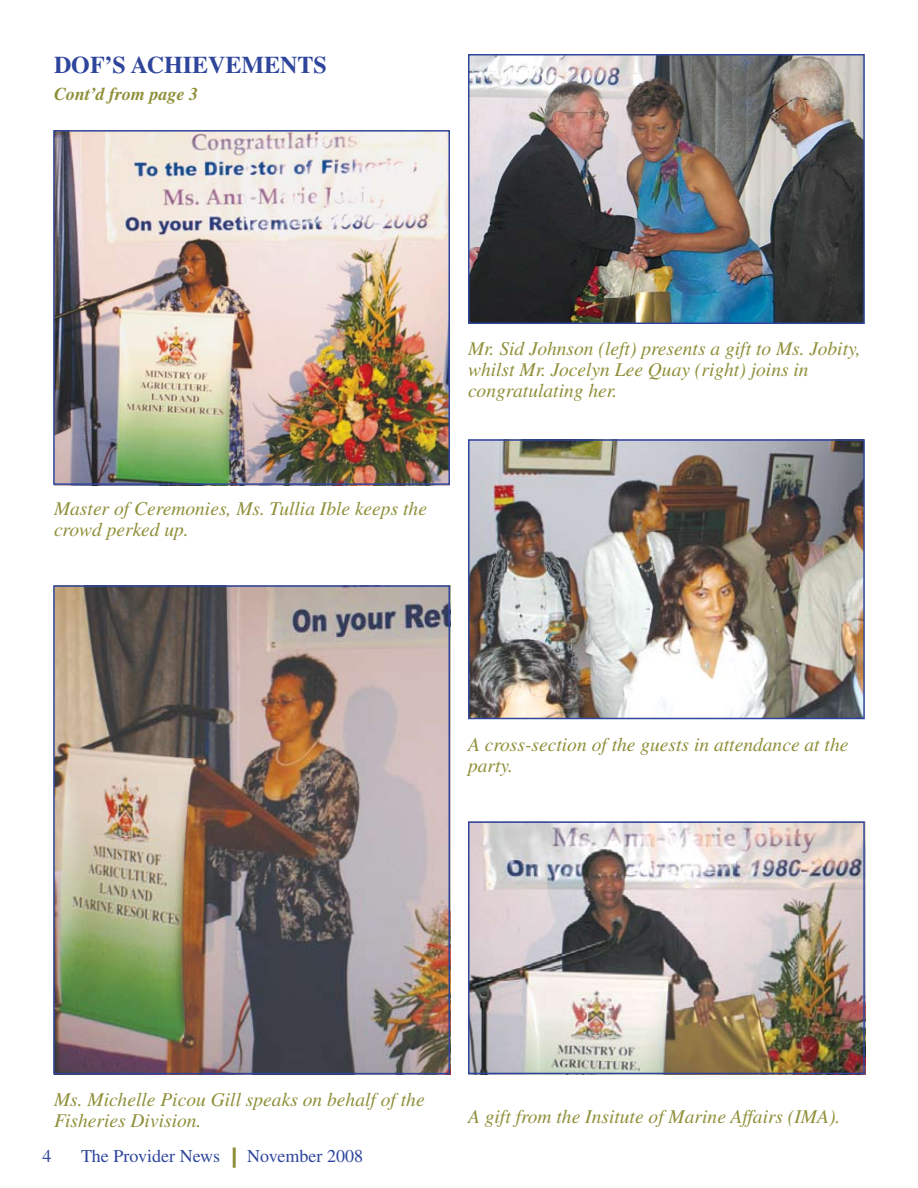
<style>
.page{position:relative;width:918px;height:1188px;background:#fff}
.page>*{position:absolute;margin:0;border:0;box-sizing:border-box;transform-origin:0 0}
.t1{font:700 24px "Times";color:#2e459c}
.t2{font:italic 19.5px/21px "Times";color:#8f8f3a}
.t3{font:18px "Times";color:#2e459c}
.t4{font:italic 700 18px "Times";color:#8f8f3a}
</style>
<div class="page">
<hr style="left:233px;top:1148px;width:3px;height:20px;background:#8f8f3a">
<img style="left:56px;top:133px;width:391px;height:349px">
<img style="left:471px;top:57px;width:391px;height:264px">
<img style="left:56px;top:588px;width:391px;height:483px">
<img style="left:471px;top:442px;width:391px;height:274px">
<img style="left:471px;top:824px;width:391px;height:247px">
<div style="left:53px;top:130px;width:397px;height:355px;border:2px solid #2e459c"></div>
<div style="left:468px;top:54px;width:397px;height:270px;border:2px solid #2e459c"></div>
<div style="left:468px;top:439px;width:397px;height:280px;border:2px solid #2e459c"></div>
<div style="left:53px;top:585px;width:397px;height:489px;border:2px solid #2e459c"></div>
<div style="left:468px;top:821px;width:397px;height:253px;border:2px solid #2e459c"></div>
<p class="t1" style="left:54px;top:50px;width:274px">DOF’S ACHIEVEMENTS</p>
<p class="t4" style="left:54px;top:83px;width:146px">Cont’d from page 3</p>
<p class="t2" style="left:54px;top:498px;width:374px">Master of Ceremonies, Ms. Tullia Ible keeps the crowd perked up.</p>
<p class="t2" style="left:468px;top:338px;width:394px">Mr. Sid Johnson (left) presents a gift to Ms. Jobity, whilst Mr. Jocelyn Lee Quay (right) joins in congratulating her.</p>
<p class="t2" style="left:468px;top:734px;width:382px">A cross-section of the guests in attendance at the party.</p>
<p class="t2" style="left:54px;top:1089px;width:372px">Ms. Michelle Picou Gill speaks on behalf of the<br>Fisheries Division.</p>
<p class="t3" style="left:42px;top:1145px;width:10px">4</p>
<p class="t3" style="left:81px;top:1145px;width:141px">The Provider News</p>
<p class="t3" style="left:247px;top:1145px;width:117px">November 2008</p>
<p class="t2" style="left:468px;top:1106px;width:374px">A gift from the Insitute of Marine Affairs (IMA).</p>
</div>
